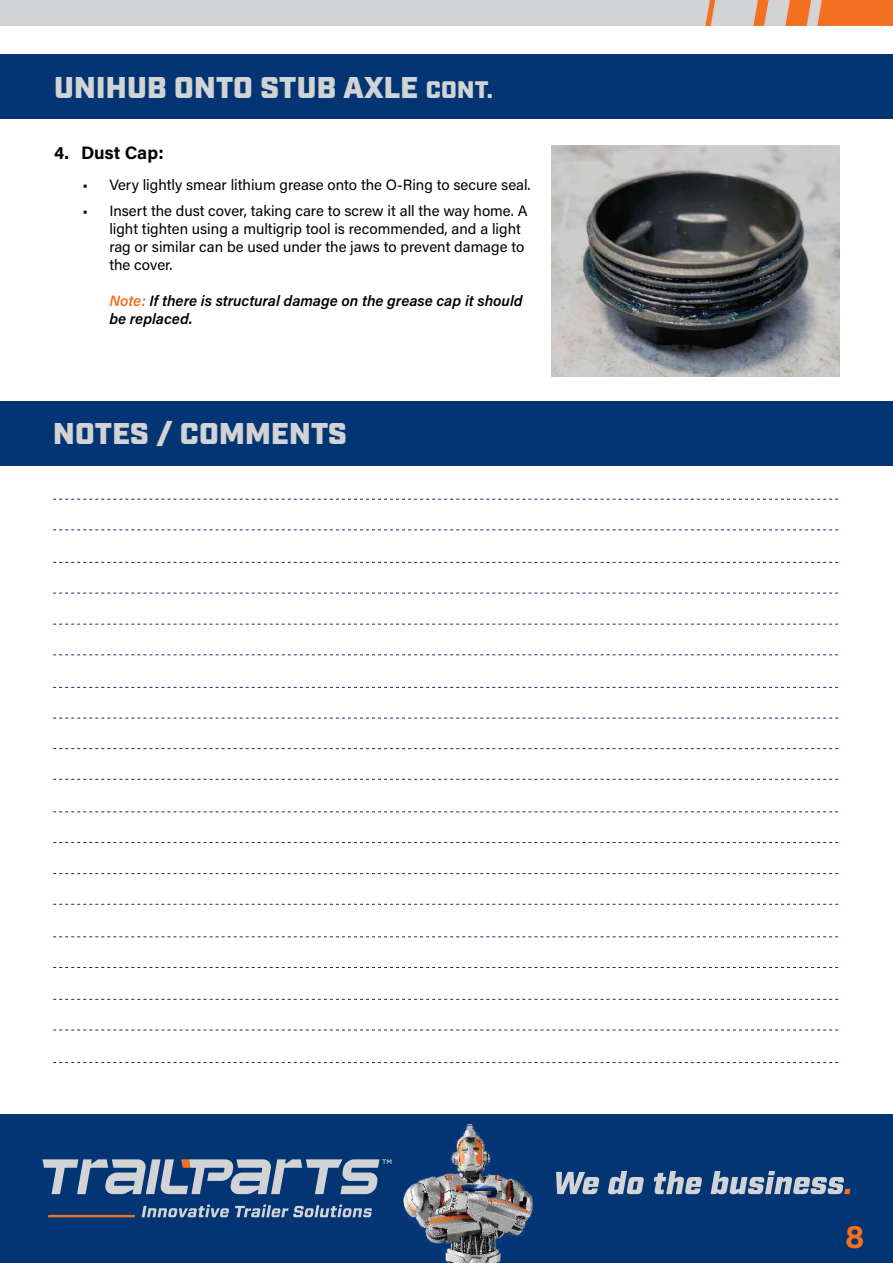
<style>
.page{position:relative;width:893px;height:1263px;background:#fff}
.page>*{position:absolute;margin:0;border:0;box-sizing:border-box;transform-origin:0 0}
.t1{font:700 33px "Acumin Pro";color:#f37021}
.t2{font:900 30px "Industry";letter-spacing:.01em;color:#d1d3d4}
.t3{font:700 18px "Acumin Pro";letter-spacing:-.005em;color:#000}
.t4{font:15px/18px "Acumin Pro";color:#000}
.t5{font:italic 600 15px/18px "Acumin Pro";color:#000}
.s1{font-size:24px}
.s2{color:#f37021}
</style>
<div class="page">
<div style="left:0;top:1114px;width:893px;height:149px;background:#033574"></div>
<div style="left:0;top:0;width:893px;height:26px;background:#d1d3d4"></div>
<svg style="left:785px;top:0;width:108px;height:26px"></svg>
<svg style="left:753px;top:0;width:16px;height:26px"></svg>
<svg style="left:705px;top:0;width:11px;height:26px"></svg>
<svg style="left:43px;top:1159px;width:348px;height:58px"></svg>
<svg style="left:556px;top:1171px;width:294px;height:23px"></svg>
<img style="left:403px;top:1121px;width:129px;height:142px">
<div style="left:0;top:55px;width:893px;height:64px;background:#033574"></div>
<img style="left:551px;top:146px;width:288px;height:231px">
<div style="left:0;top:401px;width:893px;height:64px;background:#033574"></div>
<svg style="left:53px;top:499px;width:785px;height:1px"></svg>
<svg style="left:53px;top:999px;width:785px;height:1px"></svg>
<svg style="left:53px;top:748px;width:785px;height:1px"></svg>
<svg style="left:53px;top:624px;width:785px;height:1px"></svg>
<svg style="left:53px;top:873px;width:785px;height:1px"></svg>
<svg style="left:53px;top:562px;width:785px;height:1px"></svg>
<svg style="left:53px;top:1062px;width:785px;height:1px"></svg>
<svg style="left:53px;top:811px;width:785px;height:1px"></svg>
<svg style="left:53px;top:687px;width:785px;height:1px"></svg>
<svg style="left:53px;top:936px;width:785px;height:1px"></svg>
<svg style="left:53px;top:529px;width:785px;height:1px"></svg>
<svg style="left:53px;top:1029px;width:785px;height:1px"></svg>
<svg style="left:53px;top:779px;width:785px;height:1px"></svg>
<svg style="left:53px;top:654px;width:785px;height:1px"></svg>
<svg style="left:53px;top:904px;width:785px;height:1px"></svg>
<svg style="left:53px;top:593px;width:785px;height:1px"></svg>
<svg style="left:53px;top:842px;width:785px;height:1px"></svg>
<svg style="left:53px;top:718px;width:785px;height:1px"></svg>
<svg style="left:53px;top:967px;width:785px;height:1px"></svg>
<h2 class="t2" style="left:54px;top:69px;width:440px">UNIHUB ONTO STUB AXLE <span class="s1">CONT.</span></h2>
<p class="t3" style="left:54px;top:140px;width:111px">4. Dust Cap:</p>
<p class="t4" style="left:82px;top:175px;width:450px">• Very lightly smear lithium grease onto the O-Ring to secure seal.</p>
<p class="t4" style="left:109px;top:202px;width:420px;text-indent:-27px">• Insert the dust cover, taking care to screw it all the way home. A light tighten using a multigrip tool is recommended, and a light rag or similar can be used under the jaws to prevent damage to the cover.</p>
<p class="t5" style="left:109px;top:291px;width:415px"><span class="s2">Note:</span> If there is structural damage on the grease cap it should be replaced.</p>
<h2 class="t2" style="left:53px;top:416px;width:295px">NOTES / COMMENTS</h2>
<h1 class="t1" style="left:845px;top:1213px;width:21px">8</h1>
</div>
